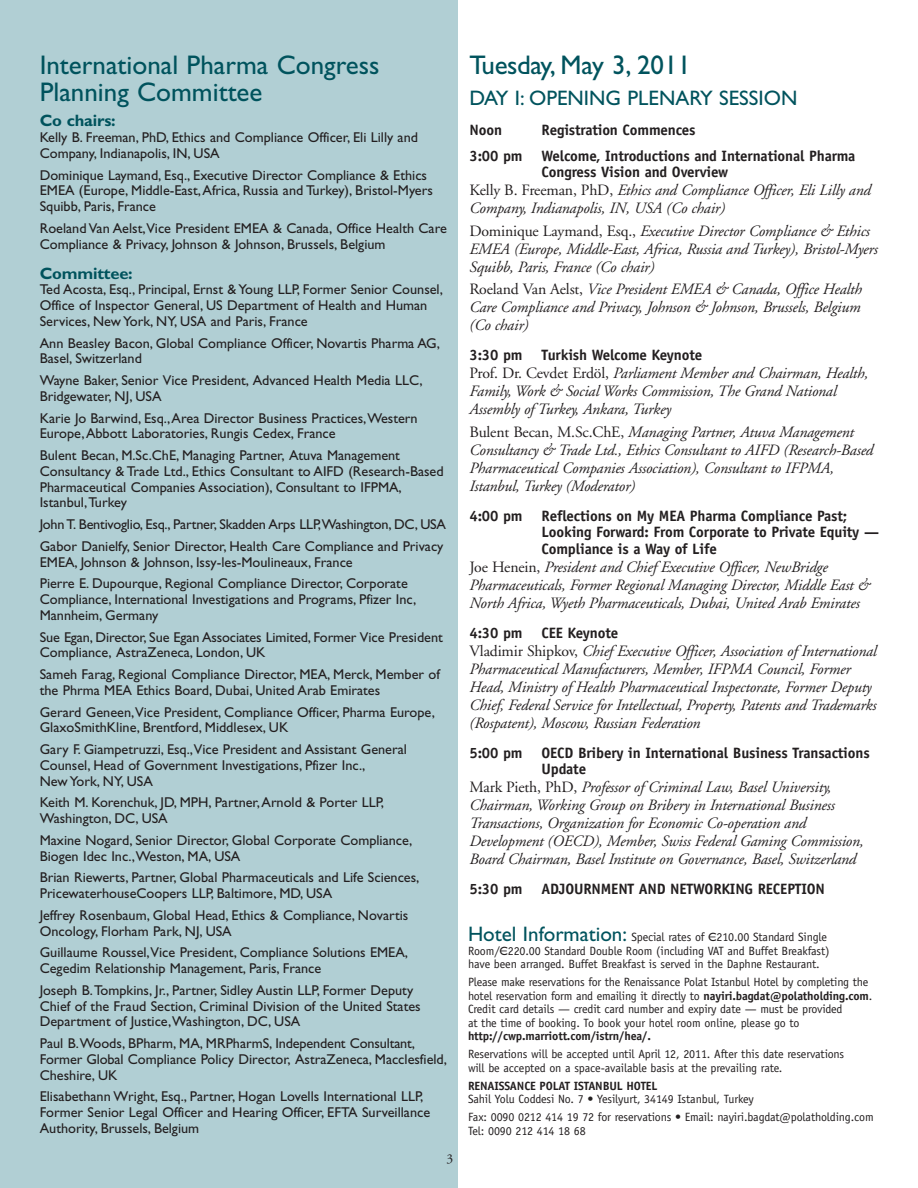
<style>
.page{position:relative;width:918px;height:1188px;background:#fff}
.page>*{position:absolute;margin:0;border:0;box-sizing:border-box;transform-origin:0 0}
.t1{font:27px/27px "Gill Sans";color:#00535d}
.t2{font:21px "Gill Sans";color:#00535d}
.t3{font:700 16.5px "Gill Sans";letter-spacing:-.01em;color:#00535d}
.t4{font:italic 15.75px/18px "Adobe Garamond";letter-spacing:-.01em;color:#231f20}
.t5{font:700 15px/16.5px "Officina Sans";letter-spacing:-.01em;color:#231f20}
.t6{font:14.25px/15.8px "Gill Sans";color:#231f20}
.t7{font:13.5px "Adobe Garamond";color:#231f20}
.t8{font:12px/13.5px "Officina Sans";letter-spacing:-.01em;color:#231f20}
.t9{font:700 12px "Officina Sans";letter-spacing:-.01em;color:#231f20}
.s1{font-style:normal}
.s2{font-family:"Gill Sans";font-size:21px;color:#00535d}
.s3{font-family:"Gill Sans"}
.s4{font-weight:700}
</style>
<div class="page">
<div style="left:0;top:0;width:458px;height:1188px;background:#b1cfd4"></div>
<h1 class="t1" style="left:40px;top:54px;width:341px">International Pharma Congress<br>Planning Committee</h1>
<p class="t3" style="left:40px;top:115px;width:77px">Co chairs:</p>
<p class="t6" style="left:40px;top:131px;width:380px">Kelly B. Freeman, PhD, Ethics and Compliance Officer, Eli Lilly and<br>Company, Indianapolis, IN, USA</p>
<p class="t6" style="left:40px;top:169px;width:395px">Dominique Laymand, Esq., Executive Director Compliance &amp; Ethics<br>EMEA (Europe, Middle-East,Africa, Russia and Turkey), Bristol-Myers<br>Squibb, Paris, France</p>
<p class="t6" style="left:40px;top:222px;width:409px">Roeland Van Aelst,Vice President EMEA &amp; Canada, Office Health Care<br>Compliance &amp; Privacy, Johnson &amp; Johnson, Brussels, Belgium</p>
<p class="t3" style="left:40px;top:267px;width:95px">Committee:</p>
<p class="t6" style="left:40px;top:283px;width:405px">Ted Acosta, Esq., Principal, Ernst &amp; Young LLP, Former Senior Counsel,<br>Office of Inspector General, US Department of Health and Human<br>Services, New York, NY, USA and Paris, France</p>
<p class="t6" style="left:40px;top:337px;width:402px">Ann Beasley Bacon, Global Compliance Officer, Novartis Pharma AG,<br>Basel, Switzerland</p>
<p class="t6" style="left:40px;top:374px;width:384px">Wayne Baker, Senior Vice President, Advanced Health Media LLC,<br>Bridgewater, NJ, USA</p>
<p class="t6" style="left:40px;top:412px;width:380px">Karie Jo Barwind, Esq.,Area Director Business Practices,Western<br>Europe,Abbott Laboratories, Rungis Cedex, France</p>
<p class="t6" style="left:40px;top:449px;width:405px">Bulent Becan, M.Sc.ChE, Managing Partner, Atuva Management Consultancy &amp; Trade Ltd., Ethics Consultant to AIFD (Research-Based Pharmaceutical Companies Association), Consultant to IFPMA, Istanbul,Turkey</p>
<p class="t6" style="left:40px;top:515px;width:408px;line-height:21.8px">John T. Bentivoglio, Esq., Partner, Skadden Arps LLP,Washington, DC, USA<br>Gabor Danielfy, Senior Director, Health Care Compliance and Privacy</p>
<p class="t6" style="left:40px;top:553px;width:370px;line-height:21.8px">EMEA, Johnson &amp; Johnson, Issy-les-Moulineaux, France<br>Pierre E. Dupourque, Regional Compliance Director, Corporate</p>
<p class="t6" style="left:40px;top:593px;width:378px">Compliance, International Investigations and Programs, Pfizer Inc,<br>Mannheim, Germany</p>
<p class="t6" style="left:40px;top:631px;width:405px">Sue Egan, Director, Sue Egan Associates Limited, Former Vice President<br>Compliance, AstraZeneca, London, UK</p>
<p class="t6" style="left:40px;top:668px;width:402px">Sameh Farag, Regional Compliance Director, MEA, Merck, Member of the Phrma MEA Ethics Board, Dubai, United Arab Emirates</p>
<p class="t6" style="left:40px;top:706px;width:397px">Gerard Geneen,Vice President, Compliance Officer, Pharma Europe,<br>GlaxoSmithKline, Brentford, Middlesex, UK</p>
<p class="t6" style="left:40px;top:743px;width:369px">Gary F. Giampetruzzi, Esq.,Vice President and Assistant General<br>Counsel, Head of Government Investigations, Pfizer Inc.,<br>New York, NY, USA</p>
<p class="t6" style="left:40px;top:796px;width:346px">Keith M. Korenchuk, JD, MPH, Partner,Arnold &amp; Porter LLP,<br>Washington, DC, USA</p>
<p class="t6" style="left:40px;top:834px;width:374px">Maxine Nogard, Senior Director, Global Corporate Compliance,<br>Biogen Idec Inc.,Weston, MA, USA</p>
<p class="t6" style="left:40px;top:871px;width:381px">Brian Riewerts, Partner, Global Pharmaceuticals and Life Sciences,<br>PricewaterhouseCoopers LLP, Baltimore, MD, USA</p>
<p class="t6" style="left:40px;top:909px;width:370px">Jeffrey Rosenbaum, Global Head, Ethics &amp; Compliance, Novartis<br>Oncology, Florham Park, NJ, USA</p>
<p class="t6" style="left:40px;top:946px;width:370px">Guillaume Roussel,Vice President, Compliance Solutions EMEA,<br>Cegedim Relationship Management, Paris, France</p>
<p class="t6" style="left:40px;top:984px;width:383px">Joseph B.Tompkins, Jr., Partner, Sidley Austin LLP, Former Deputy<br>Chief of the Fraud Section, Criminal Division of the United States<br>Department of Justice,Washington, DC, USA</p>
<p class="t6" style="left:40px;top:1037px;width:409px">Paul B.Woods, BPharm, MA, MRPharmS, Independent Consultant,<br>Former Global Compliance Policy Director, AstraZeneca, Macclesfield,<br>Cheshire, UK</p>
<p class="t6" style="left:40px;top:1090px;width:392px">Elisabethann Wright, Esq., Partner, Hogan Lovells International LLP,<br>Former Senior Legal Officer and Hearing Officer, EFTA Surveillance<br>Authority, Brussels, Belgium</p>
<p class="t7" style="left:447px;top:1154px;width:8px">3</p>
<h1 class="t1" style="left:470px;top:54px;width:223px">Tuesday, May 3, 2011</h1>
<h2 class="t2" style="left:470px;top:91px;width:329px">DAY I: OPENING PLENARY SESSION</h2>
<p class="t5" style="left:470px;top:123px;width:34px">Noon</p>
<p class="t5" style="left:542px;top:123px;width:156px">Registration Commences</p>
<p class="t5" style="left:470px;top:149px;width:55px">3:00 pm</p>
<p class="t5" style="left:542px;top:149px;width:316px">Welcome, Introductions and International Pharma<br>Congress Vision and Overview</p>
<p class="t4" style="left:470px;top:183px;width:403px"><span class="s1">Kelly B. Freeman, PhD,</span> Ethics and Compliance Officer, Eli Lilly and<br>Company, Indianapolis, IN, USA (Co chair)</p>
<p class="t4" style="left:470px;top:223px;width:410px"><span class="s1">Dominique Laymand, Esq.,</span> Executive Director Compliance &amp; Ethics<br>EMEA (Europe, Middle-East, Africa, Russia and Turkey), Bristol-Myers<br>Squibb, Paris, France (Co chair)</p>
<p class="t4" style="left:470px;top:282px;width:394px;text-align:justify"><span class="s1">Roeland Van Aelst,</span> Vice President EMEA &amp; Canada, Office Health Care Compliance and Privacy, Johnson &amp; Johnson, Brussels, Belgium (Co chair)</p>
<p class="t5" style="left:470px;top:348px;width:55px">3:30 pm</p>
<p class="t5" style="left:542px;top:348px;width:162px">Turkish Welcome Keynote</p>
<p class="t4" style="left:470px;top:366px;width:401px"><span class="s1">Prof. Dr. Cevdet Erdöl,</span> Parliament Member and Chairman, Health,<br>Family, Work &amp; Social Works Commission, The Grand National<br>Assembly of Turkey, Ankara, Turkey</p>
<p class="t4" style="left:470px;top:424px;width:405px"><span class="s1">Bulent Becan, M.Sc.ChE,</span> Managing Partner, Atuva Management Consultancy &amp; Trade Ltd., Ethics Consultant to AIFD (Research-Based Pharmaceutical Companies Association), Consultant to IFPMA, Istanbul, Turkey (Moderator)</p>
<p class="t5" style="left:470px;top:509px;width:55px">4:00 pm</p>
<p class="t5" style="left:542px;top:509px;width:339px">Reflections on My MEA Pharma Compliance Past;<br>Looking Forward: From Corporate to Private Equity —<br>Compliance is a Way of Life</p>
<p class="t4" style="left:470px;top:559px;width:402px"><span class="s1">Joe Henein,</span> President and Chief Executive Officer, NewBridge<br>Pharmaceuticals, Former Regional Managing Director, Middle East &amp;<br>North Africa, Wyeth Pharmaceuticals, Dubai, United Arab Emirates</p>
<p class="t5" style="left:470px;top:626px;width:55px">4:30 pm</p>
<p class="t5" style="left:542px;top:626px;width:78px">CEE Keynote</p>
<p class="t4" style="left:470px;top:643px;width:409px"><span class="s1">Vladimir Shipkov,</span> Chief Executive Officer, Association of International Pharmaceutical Manufacturers, Member, IFPMA Council, Former Head, Ministry of Health Pharmaceutical Inspectorate, Former Deputy Chief, Federal Service for Intellectual, Property, Patents and Trademarks (Rospatent), Moscow, Russian Federation</p>
<p class="t5" style="left:470px;top:746px;width:55px">5:00 pm</p>
<p class="t5" style="left:542px;top:746px;width:330px">OECD Bribery in International Business Transactions<br>Update</p>
<p class="t4" style="left:470px;top:780px;width:396px"><span class="s1">Mark Pieth, PhD,</span> Professor of Criminal Law, Basel University, Chairman, Working Group on Bribery in International Business Transactions, Organization for Economic Co-operation and Development (OECD), Member, Swiss Federal Gaming Commission, Board Chairman, Basel Institute on Governance, Basel, Switzerland</p>
<p class="t5" style="left:470px;top:882px;width:55px">5:30 pm</p>
<p class="t5" style="left:542px;top:882px;width:285px">ADJOURNMENT AND NETWORKING RECEPTION</p>
<p class="t8" style="left:468px;top:931px;width:363px"><span class="s2">Hotel Information:</span> Special rates of <span class="s3">C–</span>210.00 Standard Single<br>Room/<span class="s3">C–</span>220.00 Standard Double Room (including VAT and Buffet Breakfast) have been arranged. Buffet Breakfast is served in the Daphne Restaurant.</p>
<p class="t8" style="left:468px;top:976px;width:406px">Please make reservations for the Renaissance Polat Istanbul Hotel by completing the hotel reservation form and emailing it directly to <span class="s4">nayiri.bagdat@polatholding.com</span>.<br>Credit card details — credit card number and expiry date — must be provided<br>at the time of booking. To book your hotel room online, please go to</p>
<p class="t9" style="left:468px;top:1032px;width:184px">http://cwp.marriott.com/istrn/hea/.</p>
<p class="t8" style="left:468px;top:1048px;width:378px">Reservations will be accepted until April 12, 2011. After this date reservations will be accepted on a space-available basis at the prevailing rate.</p>
<p class="t9" style="left:468px;top:1081px;width:191px">RENAISSANCE POLAT ISTANBUL HOTEL</p>
<p class="t8" style="left:468px;top:1091px;width:407px;line-height:18px">Sahil Yolu Coddesi No. 7 • Yesilyurt, 34149 Istanbul, Turkey<br>Fax: 0090 0212 414 19 72 for reservations • Email: nayiri.bagdat@polatholding.com</p>
<p class="t8" style="left:468px;top:1125px;width:119px">Tel: 0090 212 414 18 68</p>
</div>
